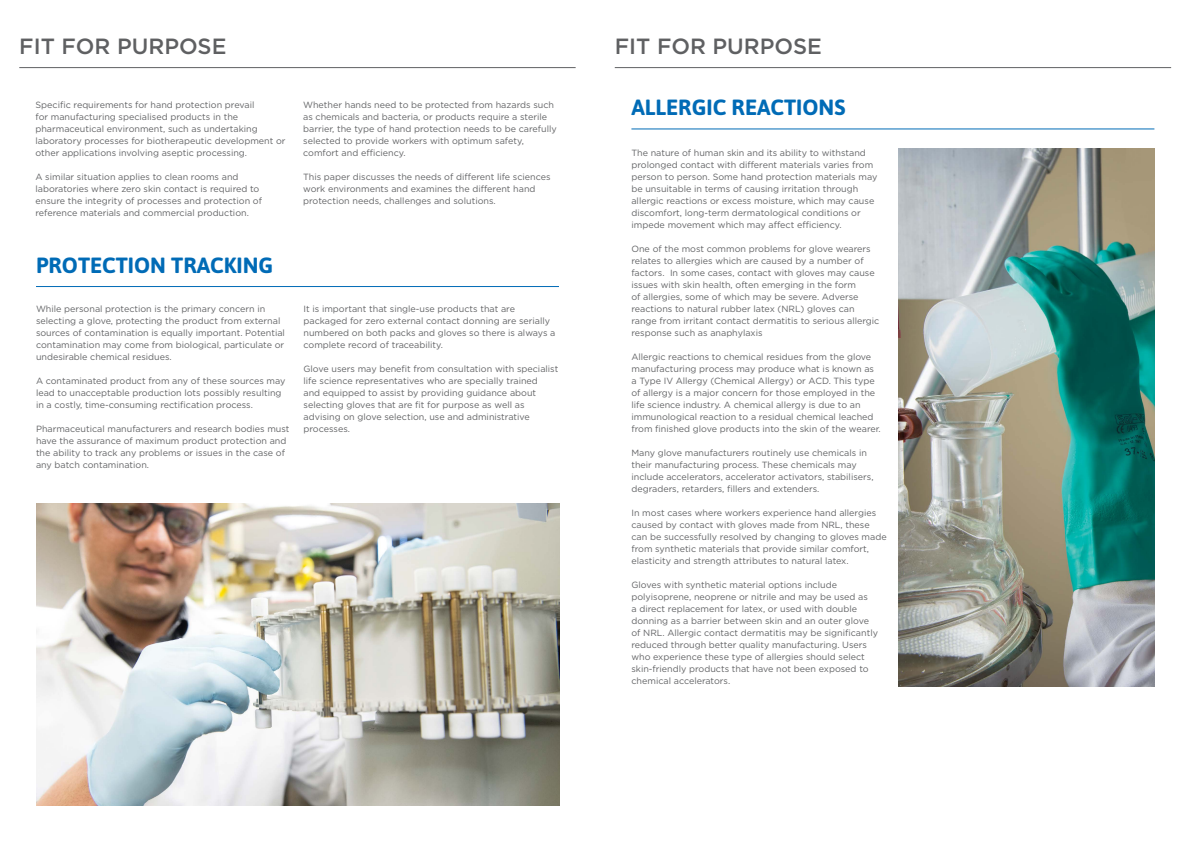
<style>
.page{position:relative;width:1191px;height:842px;background:#fff}
.page>*{position:absolute;margin:0;border:0;box-sizing:border-box;transform-origin:0 0}
.t1{font:700 22px "Asap";color:#006bb6}
.t2{font:500 22px "Gotham";color:#5f6062}
.t3{font:9px/12px "Gotham";color:#636466}
</style>
<div class="page">
<hr style="left:19px;top:67px;width:556px;height:1px;background:#5f6062">
<hr style="left:36px;top:286px;width:523px;height:1px;background:#006bb6">
<hr style="left:615px;top:67px;width:556px;height:1px;background:#5f6062">
<hr style="left:631px;top:128px;width:523px;height:1px;background:#006bb6">
<img style="left:36px;top:504px;width:523px;height:302px">
<img style="left:899px;top:148px;width:255px;height:538px">
<h1 class="t2" style="left:19px;top:31px;width:209px">FIT FOR PURPOSE</h1>
<p class="t3" style="left:35px;top:99px;width:252px">Specific requirements for hand protection prevail<br>for manufacturing specialised products in the pharmaceutical environment, such as undertaking laboratory processes for biotherapeutic development or other applications involving aseptic processing.</p>
<p class="t3" style="left:35px;top:171px;width:228px">A similar situation applies to clean rooms and laboratories where zero skin contact is required to ensure the integrity of processes and protection of reference materials and commercial production.</p>
<p class="t3" style="left:303px;top:99px;width:255px">Whether hands need to be protected from hazards such as chemicals and bacteria, or products require a sterile barrier, the type of hand protection needs to be carefully selected to provide workers with optimum safety, comfort and efficiency.</p>
<p class="t3" style="left:303px;top:171px;width:249px">This paper discusses the needs of different life sciences work environments and examines the different hand protection needs, challenges and solutions.</p>
<h1 class="t1" style="left:36px;top:252px;width:239px">PROTECTION TRACKING</h1>
<p class="t3" style="left:36px;top:303px;width:250px">While personal protection is the primary concern in selecting a glove, protecting the product from external sources of contamination is equally important. Potential contamination may come from biological, particulate or undesirable chemical residues.</p>
<p class="t3" style="left:36px;top:375px;width:251px">A contaminated product from any of these sources may lead to unacceptable production lots possibly resulting in a costly, time-consuming rectification process.</p>
<p class="t3" style="left:36px;top:423px;width:255px">Pharmaceutical manufacturers and research bodies must have the assurance of maximum product protection and the ability to track any problems or issues in the case of any batch contamination.</p>
<p class="t3" style="left:303px;top:303px;width:253px">It is important that single-use products that are packaged for zero external contact donning are serially numbered on both packs and gloves so there is always a complete record of traceability.</p>
<p class="t3" style="left:303px;top:363px;width:256px">Glove users may benefit from consultation with specialist life science representatives who are specially trained<br>and equipped to assist by providing guidance about selecting gloves that are fit for purpose as well as advising on glove selection, use and administrative processes.</p>
<h1 class="t2" style="left:615px;top:31px;width:209px">FIT FOR PURPOSE</h1>
<h1 class="t1" style="left:631px;top:94px;width:215px">ALLERGIC REACTIONS</h1>
<p class="t3" style="left:631px;top:147px;width:247px">The nature of human skin and its ability to withstand prolonged contact with different materials varies from person to person. Some hand protection materials may be unsuitable in terms of causing irritation through allergic reactions or excess moisture, which may cause discomfort, long-term dermatological conditions or impede movement which may affect efficiency.</p>
<p class="t3" style="left:631px;top:243px;width:249px">One of the most common problems for glove wearers relates to allergies which are caused by a number of factors. In some cases, contact with gloves may cause issues with skin health, often emerging in the form<br>of allergies, some of which may be severe. Adverse reactions to natural rubber latex (NRL) gloves can range from irritant contact dermatitis to serious allergic response such as anaphylaxis</p>
<p class="t3" style="left:631px;top:351px;width:251px">Allergic reactions to chemical residues from the glove manufacturing process may produce what is known as a Type IV Allergy (Chemical Allergy) or ACD. This type of allergy is a major concern for those employed in the life science industry. A chemical allergy is due to an immunological reaction to a residual chemical leached from finished glove products into the skin of the wearer.</p>
<p class="t3" style="left:631px;top:447px;width:244px">Many glove manufacturers routinely use chemicals in their manufacturing process. These chemicals may include accelerators, accelerator activators, stabilisers, degraders, retarders, fillers and extenders.</p>
<p class="t3" style="left:631px;top:507px;width:257px">In most cases where workers experience hand allergies caused by contact with gloves made from NRL, these can be successfully resolved by changing to gloves made from synthetic materials that provide similar comfort, elasticity and strength attributes to natural latex.</p>
<p class="t3" style="left:631px;top:579px;width:248px">Gloves with synthetic material options include polyisoprene, neoprene or nitrile and may be used as<br>a direct replacement for latex, or used with double donning as a barrier between skin and an outer glove of NRL. Allergic contact dermatitis may be significantly reduced through better quality manufacturing. Users who experience these type of allergies should select skin-friendly products that have not been exposed to chemical accelerators.</p>
</div>
